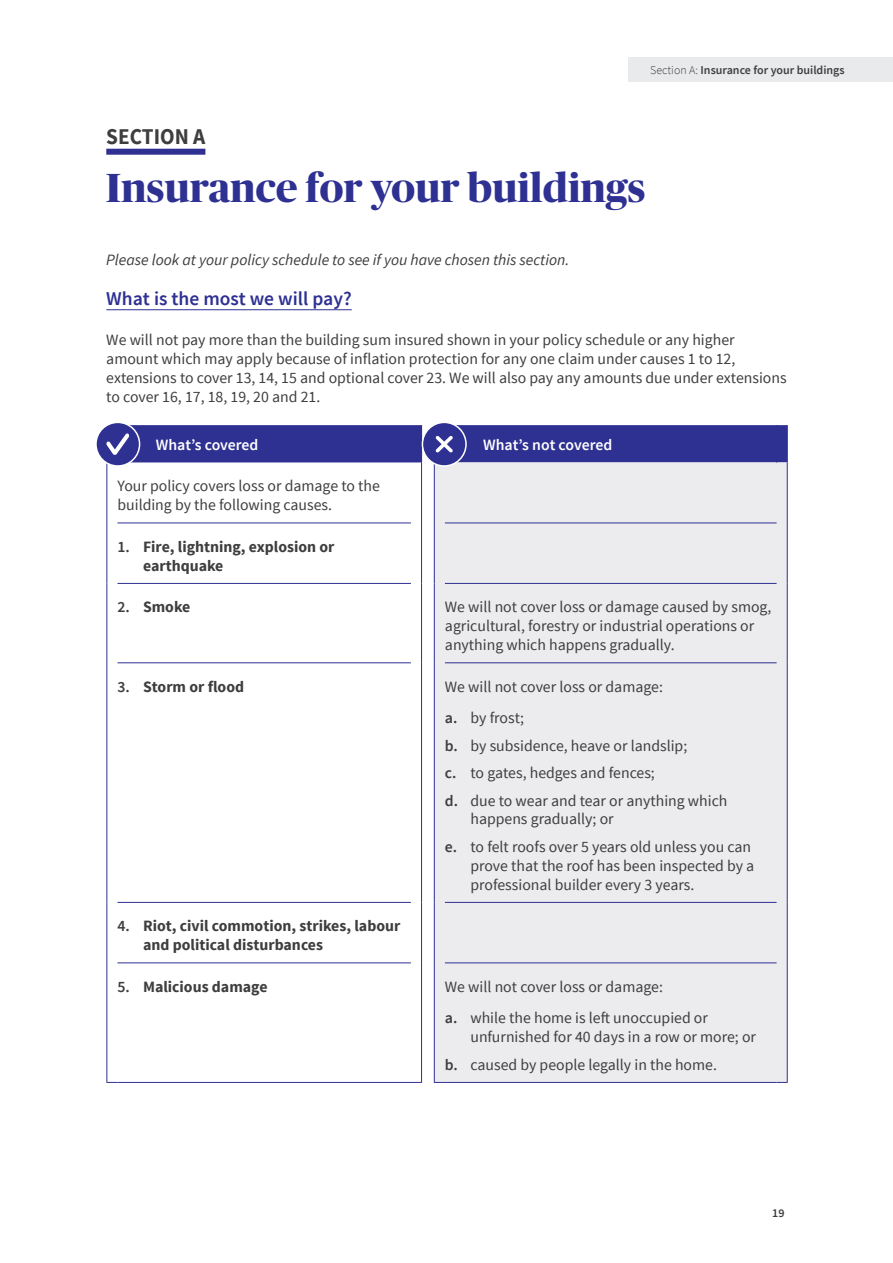
<style>
.page{position:relative;width:893px;height:1263px;background:#fff}
.page>*{position:absolute;margin:0;border:0;box-sizing:border-box;transform-origin:0 0}
._1_Sub_Heading{font:700 40.5px "Publico Banner";letter-spacing:.01em;color:#2e3092}
.section{font:700 22.5px "Source Sans Pro";color:#3e3e3f;scale:.95 1}
._2_Sub_Heading{font:600 19.5px "Source Sans Pro";color:#2e3092}
.Body{font:15.75px/18.9px "Source Sans Pro";color:#3e3e3f}
.t1{font:700 15.75px/18.9px "Source Sans Pro";color:#3e3e3f}
.Body_italic{font:italic 15.75px "Source Sans Pro";color:#3e3e3f}
.Table__White_Semibold{font:600 15.75px "Source Sans Pro";color:#fff}
.t2{font:600 12px "Source Sans Pro";color:#3e3e3f}
.s1{font-weight:300}
.s2{font-weight:600}
</style>
<div class="page">
<div style="left:106px;top:149px;width:99px;height:6px;background:#2e3092"></div>
<hr style="left:106px;top:309px;width:246px;height:1px;background:#2e3092">
<div style="left:435px;top:462px;width:352px;height:620px;background:#ececee"></div>
<hr style="left:434px;top:462px;width:1px;height:61px;background:#2e3092">
<hr style="left:787px;top:462px;width:1px;height:61px;background:#2e3092">
<hr style="left:434px;top:523px;width:1px;height:60px;background:#2e3092">
<hr style="left:787px;top:523px;width:1px;height:60px;background:#2e3092">
<hr style="left:434px;top:583px;width:1px;height:80px;background:#2e3092">
<hr style="left:787px;top:583px;width:1px;height:80px;background:#2e3092">
<hr style="left:434px;top:663px;width:1px;height:239px;background:#2e3092">
<hr style="left:787px;top:663px;width:1px;height:239px;background:#2e3092">
<hr style="left:434px;top:902px;width:1px;height:61px;background:#2e3092">
<hr style="left:787px;top:902px;width:1px;height:61px;background:#2e3092">
<hr style="left:434px;top:963px;width:1px;height:119px;background:#2e3092">
<hr style="left:787px;top:963px;width:1px;height:119px;background:#2e3092">
<hr style="left:445px;top:523px;width:332px;height:1px;background:#2e3092">
<hr style="left:445px;top:583px;width:332px;height:1px;background:#2e3092">
<hr style="left:445px;top:662px;width:332px;height:1px;background:#2e3092">
<hr style="left:445px;top:902px;width:332px;height:1px;background:#2e3092">
<hr style="left:445px;top:962px;width:332px;height:1px;background:#2e3092">
<hr style="left:445px;top:1082px;width:332px;height:1px;background:#2e3092">
<hr style="left:787px;top:425px;width:1px;height:37px;background:#2e3092">
<hr style="left:106px;top:462px;width:1px;height:61px;background:#2e3092">
<hr style="left:421px;top:462px;width:1px;height:61px;background:#2e3092">
<hr style="left:106px;top:523px;width:1px;height:60px;background:#2e3092">
<hr style="left:117px;top:523px;width:294px;height:1px;background:#2e3092">
<hr style="left:421px;top:523px;width:1px;height:60px;background:#2e3092">
<hr style="left:106px;top:583px;width:1px;height:80px;background:#2e3092">
<hr style="left:117px;top:583px;width:294px;height:1px;background:#2e3092">
<hr style="left:421px;top:583px;width:1px;height:80px;background:#2e3092">
<hr style="left:106px;top:663px;width:1px;height:239px;background:#2e3092">
<hr style="left:117px;top:662px;width:294px;height:1px;background:#2e3092">
<hr style="left:421px;top:663px;width:1px;height:239px;background:#2e3092">
<hr style="left:106px;top:902px;width:1px;height:61px;background:#2e3092">
<hr style="left:117px;top:902px;width:294px;height:1px;background:#2e3092">
<hr style="left:421px;top:902px;width:1px;height:61px;background:#2e3092">
<hr style="left:106px;top:963px;width:1px;height:119px;background:#2e3092">
<hr style="left:117px;top:962px;width:294px;height:1px;background:#2e3092">
<hr style="left:421px;top:963px;width:1px;height:119px;background:#2e3092">
<hr style="left:117px;top:1082px;width:294px;height:1px;background:#2e3092">
<svg style="left:96px;top:422px;width:44px;height:44px"></svg>
<div style="left:95px;top:422px;width:45px;height:45px;border:2px solid #fff;border-radius:50%"></div>
<div style="left:106px;top:425px;width:316px;height:37px;background:#2e3092"></div>
<svg style="left:422px;top:422px;width:44px;height:44px"></svg>
<div style="left:422px;top:422px;width:45px;height:45px;border:2px solid #fff;border-radius:50%"></div>
<div style="left:434px;top:425px;width:353px;height:37px;background:#2e3092"></div>
<div style="left:629px;top:57px;width:264px;height:24px;background:#e9eaeb"></div>
<p class="t2" style="left:650px;top:62px;width:196px"><span class="s1">Section A:</span> Insurance for your buildings</p>
<p class="section" style="left:106px;top:123px;width:106px">SECTION A</p>
<p class="_1_Sub_Heading" style="left:106px;top:159px;width:540px">Insurance for your buildings</p>
<p class="Body_italic" style="left:106px;top:250px;width:464px">Please look at your policy schedule to see if you have chosen this section.</p>
<p class="_2_Sub_Heading" style="left:106px;top:286px;width:247px">What is the most we will pay?</p>
<p class="Body" style="left:106px;top:331px;width:682px">We will not pay more than the building sum insured shown in your policy schedule or any higher amount which may apply because of inflation protection for any one claim under causes 1 to 12, extensions to cover 13, 14, 15 and optional cover 23. We will also pay any amounts due under extensions to cover 16, 17, 18, 19, 20 and 21.</p>
<p class="Table__White_Semibold" style="left:156px;top:434px;width:104px">What’s covered</p>
<p class="Table__White_Semibold" style="left:483px;top:434px;width:131px">What’s not covered</p>
<p class="Body" style="left:117px;top:477px;width:264px">Your policy covers loss or damage to the building by the following causes.</p>
<p class="t1" style="left:143px;top:538px;width:193px;text-indent:-26px"><span class="s2">1.</span> Fire, lightning, explosion or earthquake</p>
<p class="t1" style="left:117px;top:598px;width:74px"><span class="s2">2.</span> Smoke</p>
<p class="Body" style="left:445px;top:598px;width:328px">We will not cover loss or damage caused by smog, agricultural, forestry or industrial operations or anything which happens gradually.</p>
<p class="t1" style="left:117px;top:677px;width:128px"><span class="s2">3.</span> Storm or flood</p>
<p class="Body" style="left:445px;top:677px;width:219px">We will not cover loss or damage:</p>
<p class="Body" style="left:445px;top:709px;width:81px"><span class="s2">a.</span> by frost;</p>
<p class="Body" style="left:445px;top:736px;width:244px"><span class="s2">b.</span> by subsidence, heave or landslip;</p>
<p class="Body" style="left:445px;top:764px;width:211px"><span class="s2">c.</span> to gates, hedges and fences;</p>
<p class="Body" style="left:470px;top:791px;width:259px;text-indent:-26px"><span class="s2">d.</span> due to wear and tear or anything which happens gradually; or</p>
<p class="Body" style="left:470px;top:837px;width:285px;text-indent:-26px"><span class="s2">e.</span> to felt roofs over 5 years old unless you can prove that the roof has been inspected by a professional builder every 3 years.</p>
<p class="t1" style="left:143px;top:917px;width:259px;text-indent:-26px"><span class="s2">4.</span> Riot, civil commotion, strikes, labour and political disturbances</p>
<p class="t1" style="left:117px;top:977px;width:152px"><span class="s2">5.</span> Malicious damage</p>
<p class="Body" style="left:445px;top:977px;width:219px">We will not cover loss or damage:</p>
<p class="Body" style="left:470px;top:1009px;width:287px;text-indent:-26px"><span class="s2">a.</span> while the home is left unoccupied or unfurnished for 40 days in a row or more; or</p>
<p class="Body" style="left:445px;top:1055px;width:273px"><span class="s2">b.</span> caused by people legally in the home.</p>
<p class="t2" style="left:772px;top:1206px;width:14px">19</p>
</div>
